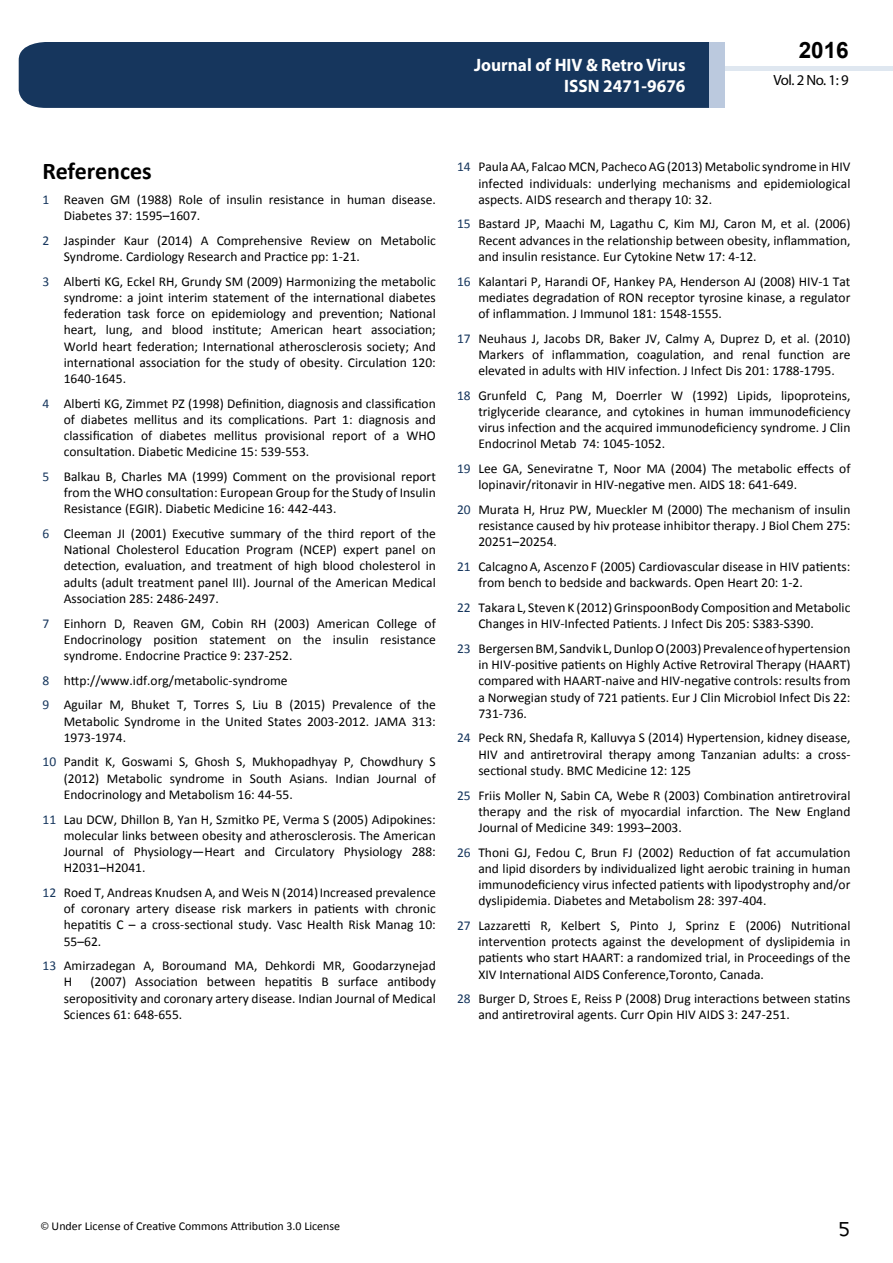
<style>
.page{position:relative;width:893px;height:1263px;background:#fff}
.page>*{position:absolute;margin:0;border:0;box-sizing:border-box;transform-origin:0 0}
.t1{font:25.5px "Tunga";color:#000}
.t2{font:700 24px "Calibri";color:#000}
.t3{font:700 22.5px "Arial";color:#000}
.t4{font:700 18px/21.6px "Myriad Pro";color:#fff;text-align:right;scale:.96 1}
.t5{font:14.85px "Myriad Pro";color:#000}
.t6{font:13.5px/16.2px "Calibri";color:#000;text-align:justify}
.t7{font:12px "Calibri";color:#000}
.s1{color:#16365d}
.s2{font-family:"Myriad Pro"}
</style>
<div class="page">
<div style="left:722px;top:66px;width:171px;height:5px;background:#dfe7f0"></div>
<div style="left:19px;top:42px;width:690px;height:66px;background:#16365d"></div>
<div style="left:709px;top:42px;width:16px;height:66px;background:#bbc9de"></div>
<h3 class="t4" style="left:474px;top:53px;width:222px">Journal of HIV &amp; Retro Virus<br>ISSN 2471-9676</h3>
<h3 class="t3" style="left:799px;top:35px;width:52px">2016</h3>
<p class="t5" style="left:773px;top:71px;width:77px">Vol. 2 No. 1: 9</p>
<h2 class="t2" style="left:43px;top:156px;width:111px">References</h2>
<p class="t6" style="left:64px;top:191px;width:374px;text-indent:-21px"><span class="s1">1</span> Reaven GM (1988) Role of insulin resistance in human disease.<br>Diabetes 37: 1595–1607.</p>
<p class="t6" style="left:64px;top:232px;width:374px;text-indent:-21px"><span class="s1">2</span> Jaspinder Kaur (2014) A Comprehensive Review on Metabolic<br>Syndrome. Cardiology Research and Practice pp: 1-21.</p>
<p class="t6" style="left:64px;top:273px;width:374px;text-indent:-21px"><span class="s1">3</span> Alberti KG, Eckel RH, Grundy SM (2009) Harmonizing the metabolic syndrome: a joint interim statement of the international diabetes federation task force on epidemiology and prevention; National heart, lung, and blood institute; American heart association; World heart federation; International atherosclerosis society; And international association for the study of obesity. Circulation 120:<br>1640-1645.</p>
<p class="t6" style="left:64px;top:395px;width:374px;text-indent:-21px"><span class="s1">4</span> Alberti KG, Zimmet PZ (1998) Definition, diagnosis and classification of diabetes mellitus and its complications. Part 1: diagnosis and classification of diabetes mellitus provisional report of a WHO consultation. Diabetic Medicine 15: 539-553.</p>
<p class="t6" style="left:64px;top:468px;width:374px;text-indent:-21px"><span class="s1">5</span> Balkau B, Charles MA (1999) Comment on the provisional report from the WHO consultation: European Group for the Study of Insulin Resistance (EGIR). Diabetic Medicine 16: 442-443.</p>
<p class="t6" style="left:64px;top:525px;width:374px;text-indent:-21px"><span class="s1">6</span> Cleeman JI (2001) Executive summary of the third report of the National Cholesterol Education Program (NCEP) expert panel on detection, evaluation, and treatment of high blood cholesterol in adults (adult treatment panel III). Journal of the American Medical Association 285: 2486-2497.</p>
<p class="t6" style="left:64px;top:615px;width:374px;text-indent:-21px"><span class="s1">7</span> Einhorn D, Reaven GM, Cobin RH (2003) American College of Endocrinology position statement on the insulin resistance syndrome. Endocrine Practice 9: 237-252.</p>
<p class="t6" style="left:43px;top:668px;width:395px;line-height:24.8px"><span class="s1">8</span> http://www.idf.org/metabolic-syndrome<br><span class="s1">9</span> Aguilar M, Bhuket T, Torres S, Liu B (2015) Prevalence of the</p>
<p class="t6" style="left:64px;top:713px;width:374px">Metabolic Syndrome in the United States 2003-2012. JAMA 313:<br>1973-1974.</p>
<p class="t6" style="left:64px;top:754px;width:374px;text-indent:-21px"><span class="s1">10</span> Pandit K, Goswami S, Ghosh S, Mukhopadhyay P, Chowdhury S (2012) Metabolic syndrome in South Asians. Indian Journal of Endocrinology and Metabolism 16: 44-55.</p>
<p class="t6" style="left:64px;top:811px;width:374px;text-indent:-21px"><span class="s1">11</span> Lau DCW, Dhillon B, Yan H, Szmitko PE, Verma S (2005) Adipokines: molecular links between obesity and atherosclerosis. The American Journal of Physiology—Heart and Circulatory Physiology 288:<br>H2031–H2041.</p>
<p class="t6" style="left:64px;top:884px;width:374px;text-indent:-21px"><span class="s1">12</span> Roed T, Andreas Knudsen A, and Weis N (2014)Increased prevalence of coronary artery disease risk markers in patients with chronic hepatitis C – a cross-sectional study. Vasc Health Risk Manag 10:<br>55–62.</p>
<p class="t6" style="left:64px;top:958px;width:374px;text-indent:-21px"><span class="s1">13</span> Amirzadegan A, Boroumand MA, Dehkordi MR, Goodarzynejad<br>H</p>
<p class="t6" style="left:64px;top:974px;width:374px;text-indent:27px">(2007) Association between hepatitis B surface antibody seropositivity and coronary artery disease. Indian Journal of Medical Sciences 61: 648-655.</p>
<p class="t6" style="left:478px;top:159px;width:374px;text-indent:-21px"><span class="s1">14</span> Paula AA, Falcao MCN, Pacheco AG (2013) Metabolic syndrome in HIV infected individuals: underlying mechanisms and epidemiological aspects. AIDS research and therapy 10: 32.</p>
<p class="t6" style="left:478px;top:216px;width:374px;text-indent:-21px"><span class="s1">15</span> Bastard JP, Maachi M, Lagathu C, Kim MJ, Caron M, et al. (2006)<br>Recent advances in the relationship between obesity, inflammation, and insulin resistance. Eur Cytokine Netw 17: 4-12.</p>
<p class="t6" style="left:478px;top:273px;width:374px;text-indent:-21px"><span class="s1">16</span> Kalantari P, Harandi OF, Hankey PA, Henderson AJ (2008) HIV-1 Tat mediates degradation of RON receptor tyrosine kinase, a regulator of inflammation. J Immunol 181: 1548-1555.</p>
<p class="t6" style="left:478px;top:330px;width:374px;text-indent:-21px"><span class="s1">17</span> Neuhaus J, Jacobs DR, Baker JV, Calmy A, Duprez D, et al. (2010)<br>Markers of inflammation, coagulation, and renal function are elevated in adults with HIV infection. J Infect Dis 201: 1788-1795.</p>
<p class="t6" style="left:478px;top:387px;width:374px;text-indent:-21px"><span class="s1">18</span> Grunfeld C, Pang M, Doerrler W (1992) Lipids, lipoproteins, triglyceride clearance, and cytokines in human immunodeficiency virus infection and the acquired immunodeficiency syndrome. J Clin Endocrinol Metab 74: 1045-1052.</p>
<p class="t6" style="left:478px;top:460px;width:374px;text-indent:-21px"><span class="s1">19</span> Lee GA, Seneviratne T, Noor MA (2004) The metabolic effects of lopinavir/ritonavir in HIV-negative men. AIDS 18: 641-649.</p>
<p class="t6" style="left:478px;top:501px;width:374px;text-indent:-21px"><span class="s1">20</span> Murata H, Hruz PW, Mueckler M (2000) The mechanism of insulin resistance caused by hiv protease inhibitor therapy. J Biol Chem 275:<br>20251–20254.</p>
<p class="t6" style="left:478px;top:558px;width:374px;text-indent:-21px"><span class="s1">21</span> CalcagnoA, Ascenzo F (2005) Cardiovascular disease in HIV patients: from bench to bedside and backwards. Open Heart 20: 1-2.</p>
<p class="t6" style="left:478px;top:599px;width:374px;text-indent:-21px"><span class="s1">22</span> Takara L, Steven K (2012) GrinspoonBody Composition and Metabolic<br>Changes in HIV-Infected Patients. J Infect Dis 205: S383-S390.</p>
<p class="t6" style="left:478px;top:640px;width:374px;text-indent:-21px"><span class="s1">23</span> Bergersen BM, Sandvik L, Dunlop O (2003) Prevalence of hypertension in HIV-positive patients on Highly Active Retroviral Therapy (HAART) compared with HAART-naive and HIV-negative controls: results from a Norwegian study of 721 patients. Eur J Clin Microbiol Infect Dis 22:<br>731-736.</p>
<p class="t6" style="left:478px;top:730px;width:374px;text-indent:-21px"><span class="s1">24</span> Peck RN, Shedafa R, Kalluvya S (2014) Hypertension, kidney disease, HIV and antiretroviral therapy among Tanzanian adults: a cross&shy;sectional study. BMC Medicine 12: 125</p>
<p class="t6" style="left:478px;top:787px;width:374px;text-indent:-21px"><span class="s1">25</span> Friis Moller N, Sabin CA, Webe R (2003) Combination antiretroviral therapy and the risk of myocardial infarction. The New England Journal of Medicine 349: 1993–2003.</p>
<p class="t6" style="left:478px;top:844px;width:374px;text-indent:-21px"><span class="s1">26</span> Thoni GJ, Fedou C, Brun FJ (2002) Reduction of fat accumulation and lipid disorders by individualized light aerobic training in human immunodeficiency virus infected patients with lipodystrophy and/or dyslipidemia. Diabetes and Metabolism 28: 397-404.</p>
<p class="t6" style="left:478px;top:917px;width:374px;text-indent:-21px"><span class="s1">27</span> Lazzaretti R, Kelbert S, Pinto J, Sprinz E (2006) Nutritional intervention protects against the development of dyslipidemia in patients who start HAART: a randomized trial, in Proceedings of the XIV International AIDS Conference,Toronto, Canada.</p>
<p class="t6" style="left:478px;top:991px;width:374px;text-indent:-21px"><span class="s1">28</span> Burger D, Stroes E, Reiss P (2008) Drug interactions between statins and antiretroviral agents. Curr Opin HIV AIDS 3: 247-251.</p>
<p class="t7" style="left:41px;top:1218px;width:301px"><span class="s2">©</span> Under License of Creative Commons Attribution 3.0 License</p>
<h1 class="t1" style="left:839px;top:1212px;width:13px">5</h1>
</div>
